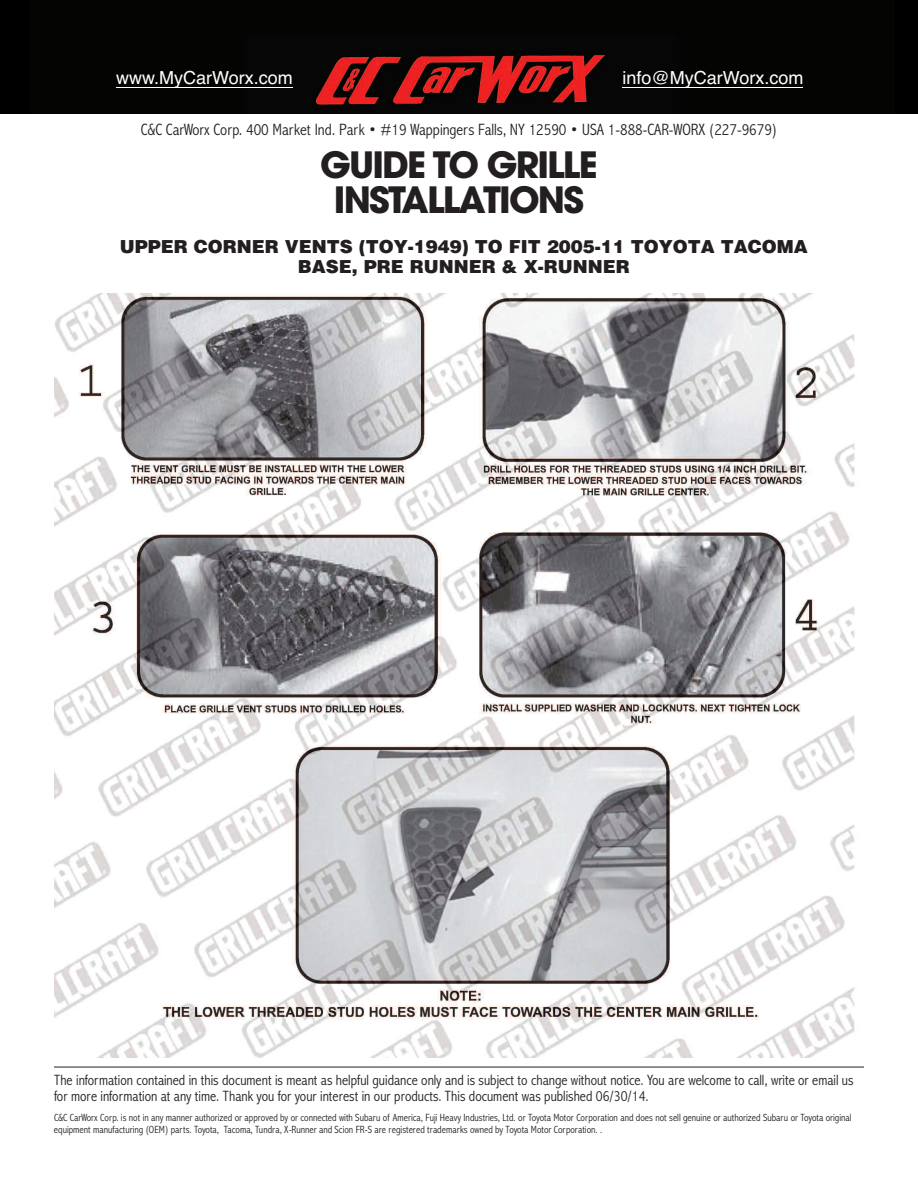
<style>
.page{position:relative;width:918px;height:1188px;background:#fff}
.page>*{position:absolute;margin:0;border:0;box-sizing:border-box;transform-origin:0 0}
.t1{font:700 36px/34.5px "Avant Garde LT";letter-spacing:-.05em;color:#231f20;text-align:center}
.t2{font:900 18px/19.5px "Helvetica";color:#231f20;text-align:center}
.t3{font:18px "Helvetica";color:#fff}
.t4{font:300 condensed 16.5px "Abadi";color:#231f20}
.t5{font:300 condensed 15px/16.5px "Abadi";color:#231f20}
.t6{font:300 condensed 10.5px/12px "Abadi";color:#231f20}
</style>
<div class="page">
<div style="left:0;top:0;width:918px;height:114px;background:#000"></div>
<img style="left:315px;top:55px;width:290px;height:51px">
<hr style="left:116px;top:87px;width:177px;height:1px;background:#fff">
<hr style="left:622px;top:87px;width:181px;height:1px;background:#fff">
<img style="left:54px;top:294px;width:801px;height:763px">
<hr style="left:54px;top:1067px;width:810px;height:1px;background:#231f20">
<h2 class="t3" style="left:116px;top:67px;width:178px">www.MyCarWorx.com</h2>
<h2 class="t3" style="left:622px;top:67px;width:182px">info@MyCarWorx.com</h2>
<h3 class="t4" style="left:141px;top:120px;width:638px">C&amp;C CarWorx Corp. 400 Market Ind. Park • #19 Wappingers Falls, NY 12590 • USA 1-888-CAR-WORX (227-9679)</h3>
<h1 class="t1" style="left:320px;top:147px;width:279px">GUIDE TO GRILLE<br>INSTALLATIONS</h1>
<h2 class="t2" style="left:120px;top:237px;width:689px">UPPER CORNER VENTS (TOY-1949) TO FIT 2005-11 TOYOTA TACOMA<br>BASE, PRE RUNNER &amp; X-RUNNER</h2>
<p class="t5" style="left:54px;top:1071px;width:801px">The information contained in this document is meant as helpful guidance only and is subject to change without notice. You are welcome to call, write or email us for more information at any time. Thank you for your interest in our products. This document was published 06/30/14.</p>
<p class="t6" style="left:54px;top:1111px;width:799px">C&amp;C CarWorx Corp. is not in any manner authorized or approved by or connected with Subaru of America, Fuji Heavy Industries, Ltd. or Toyota Motor Corporation and does not sell genuine or authorized Subaru or Toyota original equipment manufacturing (OEM) parts. Toyota, Tacoma, Tundra, X-Runner and Scion FR-S are registered trademarks owned by Toyota Motor Corporation. .</p>
</div>
